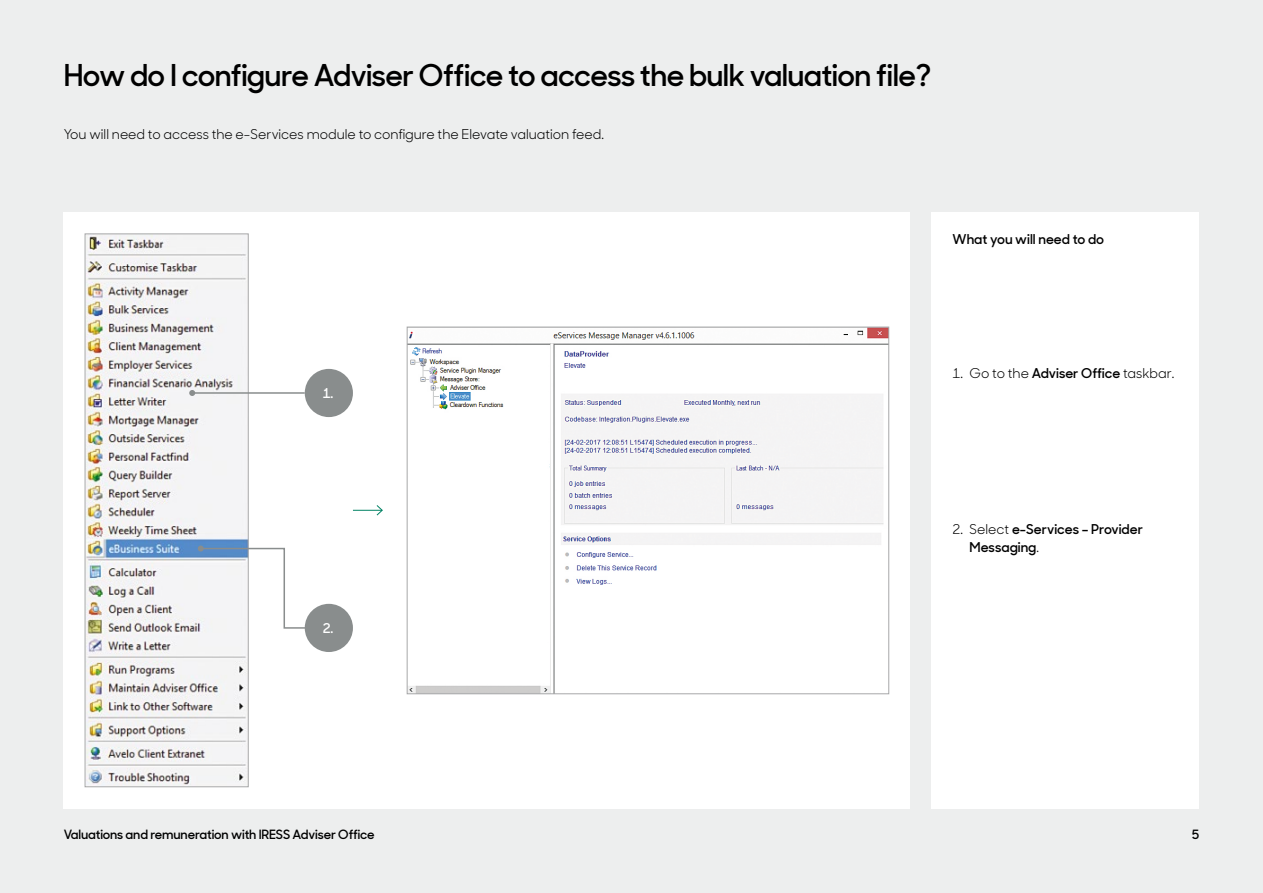
<style>
.page{position:relative;width:1263px;height:893px;background:#edeeee}
.page>*{position:absolute;margin:0;border:0;box-sizing:border-box;transform-origin:0 0}
.t1{font:600 30px "Sharp Sans Display No 1";letter-spacing:-.02em;color:#000}
.t2{font:13.5px "Sharp Sans Display No 1";color:#000}
.t3{font:600 13.5px/18px "Sharp Sans Display No 1";color:#000}
.t4{font:600 13.5px "Sharp Sans Display No 1";color:#fff}
.t5{font:600 12.75px "Sharp Sans Display No 1";letter-spacing:-.01em;color:#000}
.s1{font-weight:600}
.s2{font-weight:400}
</style>
<div class="page">
<div style="left:64px;top:213px;width:846px;height:596px;background:#fff"></div>
<img style="left:87px;top:236px;width:159px;height:549px">
<div style="left:85px;top:234px;width:163px;height:553px;border:1px solid #a7a8a9"></div>
<div style="left:931px;top:213px;width:268px;height:596px;background:#fff"></div>
<img style="left:409px;top:329px;width:478px;height:363px">
<hr style="left:192px;top:392px;width:113px;height:2px;background:#898d8d">
<svg style="left:189px;top:390px;width:6px;height:6px"></svg>
<div style="left:305px;top:369px;width:48px;height:48px;background:#898d8d;border-radius:50%"></div>
<svg style="left:198px;top:546px;width:109px;height:83px"></svg>
<div style="left:305px;top:604px;width:48px;height:48px;background:#898d8d;border-radius:50%"></div>
<svg style="left:353px;top:505px;width:30px;height:11px"></svg>
<div style="left:795px;top:349px;width:65px;height:35px;background:#fff"></div>
<h1 class="t1" style="left:64px;top:52px;width:869px">How do I configure Adviser Office to access the bulk valuation file?</h1>
<p class="t2" style="left:64px;top:123px;width:542px">You will need to access the e-Services module to configure the Elevate valuation feed.</p>
<p class="t4" style="left:323px;top:383px;width:12px">1.</p>
<p class="t4" style="left:323px;top:618px;width:12px">2.</p>
<p class="t3" style="left:952px;top:229px;width:153px">What you will need to do</p>
<p class="t2" style="left:952px;top:362px;width:223px">1. Go to the <span class="s1">Adviser Office</span> taskbar.</p>
<p class="t3" style="left:969px;top:519px;width:175px;text-indent:-17px"><span class="s2">2. Select</span> e-Services – Provider<br>Messaging<span class="s2">.</span></p>
<p class="t5" style="left:64px;top:824px;width:312px">Valuations and remuneration with IRESS Adviser Office</p>
<p class="t5" style="left:1192px;top:824px;width:9px">5</p>
</div>
